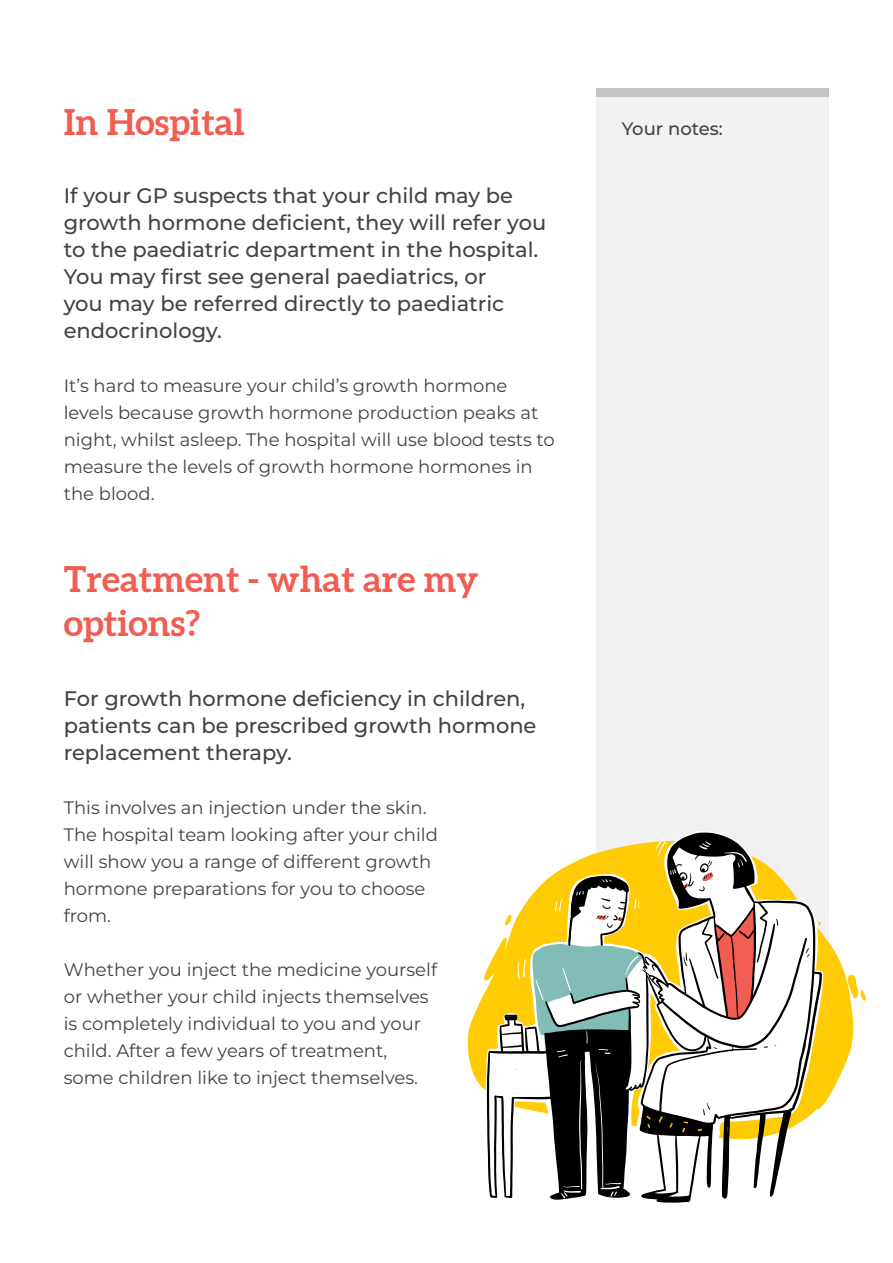
<style>
.page{position:relative;width:893px;height:1263px;background:#fff}
.page>*{position:absolute;margin:0;border:0;box-sizing:border-box;transform-origin:0 0}
.H1_Heading{font:700 36px/43.2px "Aleo";color:#f15d53}
.Subheading{font:500 21px/27px "Montserrat";color:#434343}
.Body_copy{font:18px/27px "Montserrat";color:#434343}
.Body_copy-2{font:500 18px "Montserrat";color:#434343}
</style>
<div class="page">
<div style="left:597px;top:89px;width:232px;height:885px;background:#f1f1f2"></div>
<div style="left:597px;top:89px;width:232px;height:8px;background:#c4c4c4"></div>
<svg style="left:468px;top:935px;width:385px;height:170px;fill:#ffcb05"></svg>
<svg style="left:550px;top:832px;width:256px;height:370px"></svg>
<svg style="left:670px;top:869px;width:6px;height:6px"></svg>
<svg style="left:699px;top:841px;width:12px;height:8px"></svg>
<svg style="left:724px;top:852px;width:23px;height:15px"></svg>
<svg style="left:656px;top:838px;width:10px;height:18px"></svg>
<svg style="left:659px;top:1116px;width:4px;height:6px"></svg>
<svg style="left:670px;top:1123px;width:3px;height:4px"></svg>
<svg style="left:682px;top:1121px;width:6px;height:11px"></svg>
<svg style="left:698px;top:903px;width:124px;height:296px"></svg>
<svg style="left:487px;top:876px;width:164px;height:322px"></svg>
<svg style="left:848px;top:974px;width:18px;height:27px"></svg>
<p class="H1_Heading" style="left:64px;top:102px;width:182px">In Hospital</p>
<p class="Subheading" style="left:64px;top:182px;width:484px">If your GP suspects that your child may be growth hormone deficient, they will refer you to the paediatric department in the hospital.<br>You may first see general paediatrics, or<br>you may be referred directly to paediatric endocrinology.</p>
<p class="Body_copy" style="left:64px;top:372px;width:493px">It’s hard to measure your child’s growth hormone levels because growth hormone production peaks at night, whilst asleep. The hospital will use blood tests to measure the levels of growth hormone hormones in the blood.</p>
<p class="H1_Heading" style="left:64px;top:559px;width:416px">Treatment - what are my options?</p>
<p class="Subheading" style="left:64px;top:684px;width:474px">For growth hormone deficiency in children, patients can be prescribed growth hormone replacement therapy.</p>
<p class="Body_copy" style="left:64px;top:793px;width:376px">This involves an injection under the skin.<br>The hospital team looking after your child will show you a range of different growth hormone preparations for you to choose from.</p>
<p class="Body_copy" style="left:64px;top:955px;width:375px">Whether you inject the medicine yourself or whether your child injects themselves is completely individual to you and your child. After a few years of treatment, some children like to inject themselves.</p>
<p class="Body_copy-2" style="left:622px;top:117px;width:103px">Your notes:</p>
</div>
